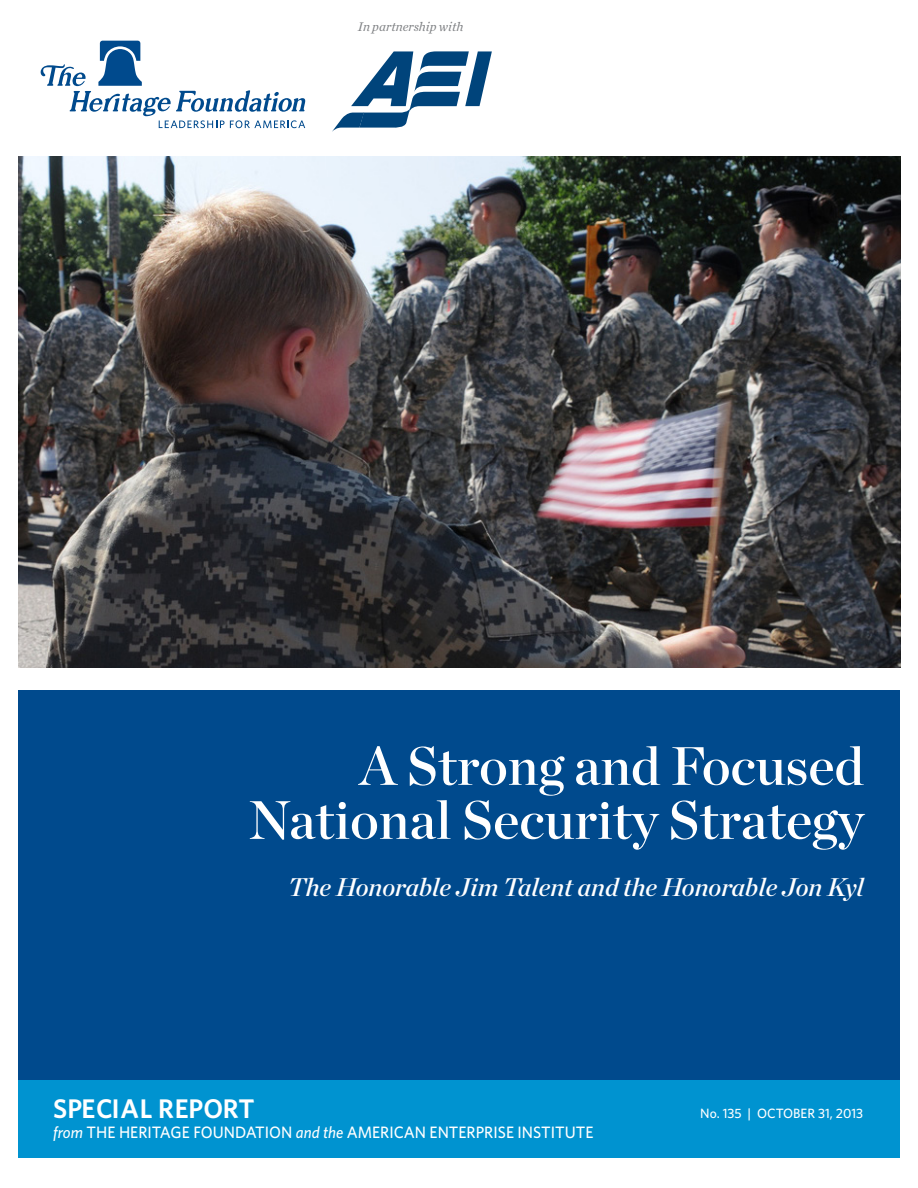
<style>
.page{position:relative;width:918px;height:1188px;background:#fff}
.page>*{position:absolute;margin:0;border:0;box-sizing:border-box;transform-origin:0 0}
.t1{font:54px/54px "Chronicle Display Semi";color:#fff;text-align:right}
.t2{font:600 27px "Whitney";color:#fff}
.t3{font:italic 25.5px "Chronicle Display Semi";color:#fff}
.t4{font:500 16.5px "Whitney";color:#fff}
.t5{font:500 13.5px "Whitney";color:#fff}
.t6{font:italic 13.05px "Chronicle Text G1";color:#808285}
.s1{font-style:italic}
</style>
<div class="page">
<div style="left:18px;top:690px;width:882px;height:400px;background:#004a8d"></div>
<svg style="left:41px;top:41px;width:264px;height:87px"></svg>
<div style="left:18px;top:1081px;width:882px;height:77px;background:#0093d0"></div>
<img style="left:18px;top:157px;width:882px;height:511px">
<svg style="left:332px;top:51px;width:160px;height:81px"></svg>
<p class="t6" style="left:358px;top:17px;width:107px">In partnership with</p>
<h1 class="t1" style="left:248px;top:735px;width:617px">A Strong and Focused<br>National Security Strategy</h1>
<h3 class="t3" style="left:288px;top:867px;width:577px">The Honorable Jim Talent and the Honorable Jon Kyl</h3>
<h2 class="t2" style="left:53px;top:1091px;width:203px">SPECIAL REPORT</h2>
<p class="t5" style="left:700px;top:1105px;width:164px">No. 135 | OCTOBER 31, 2013</p>
<p class="t4" style="left:53px;top:1122px;width:542px"><span class="s1">from</span> THE HERITAGE FOUNDATION <span class="s1">and the</span> AMERICAN ENTERPRISE INSTITUTE</p>
</div>
